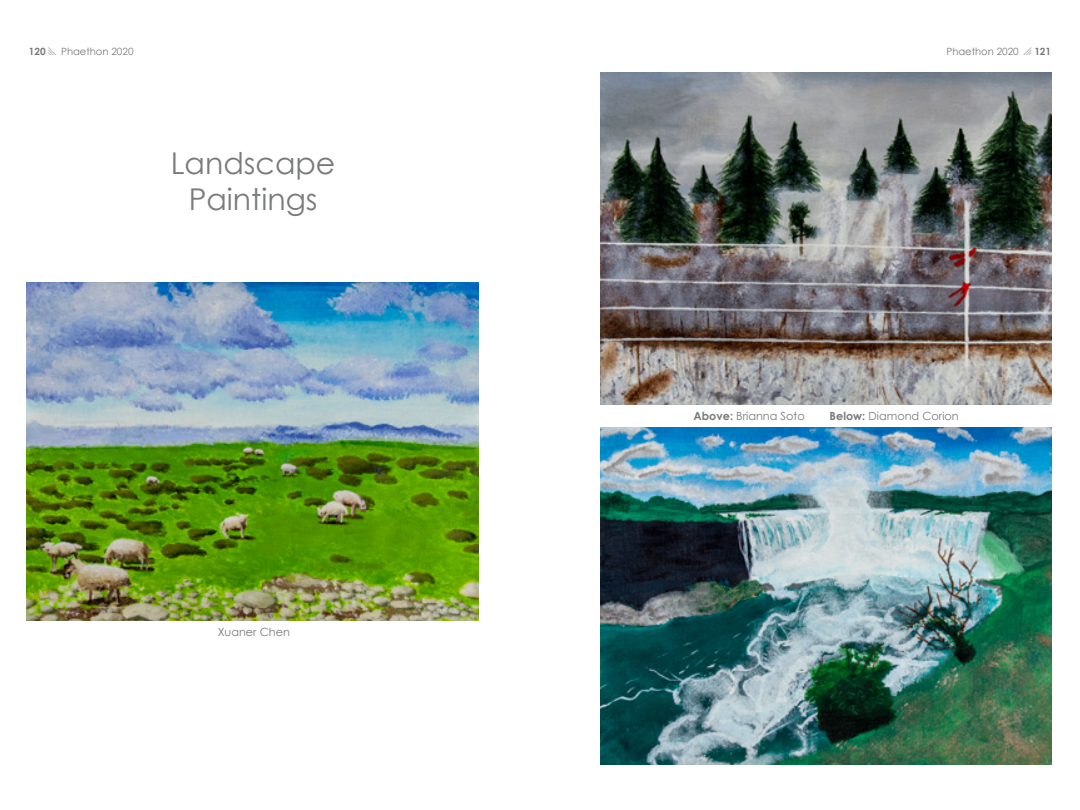
<style>
.page{position:relative;width:1080px;height:810px;background:#fff}
.page>*{position:absolute;margin:0;border:0;box-sizing:border-box;transform-origin:0 0}
.t1{font:30px/36px "Century Gothic";color:#797a7a;text-align:center}
.t2{font:11.25px "Century Gothic";color:#797a7a}
.t3{font:10px "Century Gothic";color:#797a7a}
.t4{font:700 10px "Century Gothic";color:#797a7a}
.s1{font-weight:700}
</style>
<div class="page">
<img style="left:26px;top:283px;width:452px;height:338px">
<img style="left:600px;top:72px;width:451px;height:333px">
<img style="left:600px;top:428px;width:451px;height:336px">
<p class="t4" style="left:29px;top:44px;width:18px">120</p>
<p class="t3" style="left:61px;top:44px;width:74px">Phaethon 2020</p>
<p class="t3" style="left:946px;top:44px;width:106px">Phaethon 2020 □ <span class="s1">121</span></p>
<h1 class="t1" style="left:171px;top:144px;width:166px">Landscape<br>Paintings</h1>
<p class="t2" style="left:218px;top:624px;width:74px">Xuaner Chen</p>
<p class="t2" style="left:694px;top:408px;width:113px"><span class="s1">Above:</span> Brianna Soto</p>
<p class="t2" style="left:830px;top:408px;width:131px"><span class="s1">Below:</span> Diamond Corion</p>
</div>
